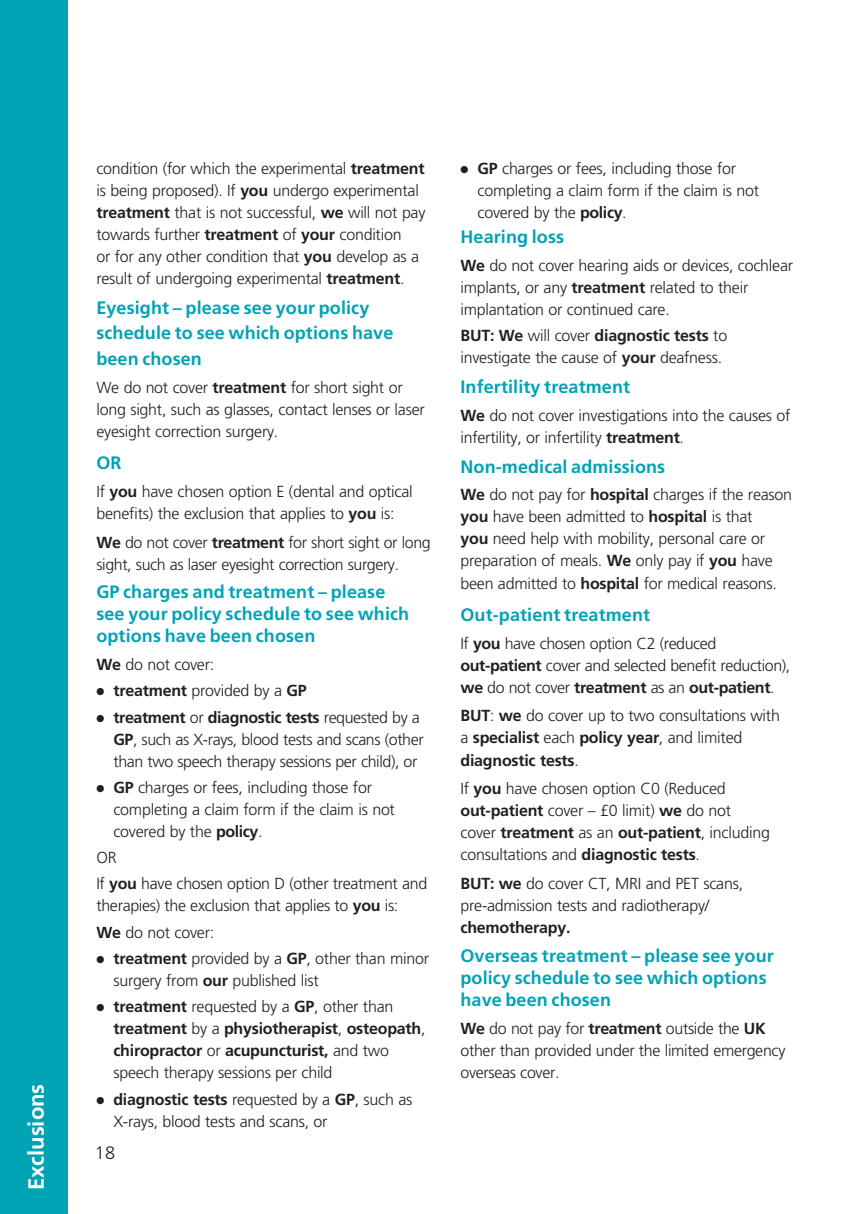
<style>
.page{position:relative;width:862px;height:1214px;background:#fff}
.page>*{position:absolute;margin:0;border:0;box-sizing:border-box;transform-origin:0 0}
.t1{font:700 22px "Frutiger LT Std";color:#fff}
.t2{font:700 18px/22px "Frutiger LT Std";letter-spacing:.005em;color:#00a3b4}
.t3{font:300 18px "Frutiger LT Std";color:#231f20}
.t4{font:300 16px/22px "Frutiger LT Std";letter-spacing:-.015em;color:#231f20}
.t5{font:700 16px/22px "Frutiger LT Std";letter-spacing:-.015em;color:#231f20}
.s1{font-weight:700}
.s2{font-weight:300}
</style>
<div class="page">
<div style="left:0;top:0;width:68px;height:1213px;background:#00a3b4"></div>
<h1 class="t1" style="left:26px;top:1189px;width:198px;rotate:-90deg">Cover and benefits</h1>
<h1 class="t1" style="left:23px;top:1189px;width:108px;rotate:-90deg">Exclusions</h1>
<p class="t4" style="left:96px;top:157px;width:331px">condition (for which the experimental <span class="s1">treatment </span>is being proposed). If <span class="s1">you</span> undergo experimental <span class="s1">treatment</span> that is not successful, <span class="s1">we</span> will not pay towards further <span class="s1">treatment</span> of <span class="s1">your</span> condition<br>or for any other condition that <span class="s1">you</span> develop as a result of undergoing experimental <span class="s1">treatment</span>.</p>
<p class="t2" style="left:96px;top:294px;width:298px;line-height:25.6px">Eyesight – please see your policy schedule to see which options have been chosen</p>
<p class="t4" style="left:96px;top:376px;width:330px">We do not cover <span class="s1">treatment</span> for short sight or long sight, such as glasses, contact lenses or laser eyesight correction surgery.</p>
<p class="t2" style="left:96px;top:452px;width:27px">OR</p>
<p class="t4" style="left:96px;top:480px;width:318px">If <span class="s1">you</span> have chosen option E (dental and optical benefits) the exclusion that applies to <span class="s1">you</span> is:</p>
<p class="t4" style="left:96px;top:531px;width:336px"><span class="s1">We</span> do not cover <span class="s1">treatment</span> for short sight or long sight, such as laser eyesight correction surgery.</p>
<p class="t2" style="left:96px;top:581px;width:314px">GP charges and treatment – please see your policy schedule to see which options have been chosen</p>
<p class="t4" style="left:96px;top:653px;width:119px"><span class="s1">We</span> do not cover:</p>
<p class="t5" style="left:96px;top:679px;width:212px">● treatment <span class="s2">provided by a</span> GP</p>
<p class="t4" style="left:113px;top:706px;width:312px;text-indent:-17px">● <span class="s1">treatment</span> or <span class="s1">diagnostic tests</span> requested by a<br><span class="s1">GP</span>, such as X-rays, blood tests and scans (other than two speech therapy sessions per child), or</p>
<p class="t4" style="left:113px;top:776px;width:283px;text-indent:-17px">● <span class="s1">GP</span> charges or fees, including those for completing a claim form if the claim is not covered by the <span class="s1">policy</span>.</p>
<p class="t4" style="left:96px;top:844px;width:332px;line-height:26.2px">OR<br>If <span class="s1">you</span> have chosen option D (other treatment and</p>
<p class="t4" style="left:96px;top:893px;width:303px;line-height:26.2px">therapies) the exclusion that applies to <span class="s1">you</span> is:<br><span class="s1">We</span> do not cover:</p>
<p class="t4" style="left:113px;top:947px;width:317px;text-indent:-17px">● <span class="s1">treatment</span> provided by a <span class="s1">GP</span>, other than minor surgery from <span class="s1">our</span> published list</p>
<p class="t5" style="left:113px;top:995px;width:313px;text-indent:-17px">● treatment <span class="s2">requested by a</span> GP<span class="s2">, other than </span>treatment <span class="s2">by a</span> physiotherapist<span class="s2">,</span> osteopath<span class="s2">, </span>chiropractor <span class="s2">or</span> acupuncturist, <span class="s2">and two speech therapy sessions per child</span></p>
<p class="t4" style="left:113px;top:1088px;width:300px;text-indent:-17px">● <span class="s1">diagnostic tests</span> requested by a <span class="s1">GP</span>, such as<br>X-rays, blood tests and scans, or</p>
<p class="t3" style="left:95px;top:1142px;width:22px">18</p>
<p class="t4" style="left:477px;top:157px;width:283px;text-indent:-17px">● <span class="s1">GP</span> charges or fees, including those for completing a claim form if the claim is not covered by the <span class="s1">policy</span>.</p>
<p class="t2" style="left:460px;top:226px;width:105px">Hearing loss</p>
<p class="t4" style="left:460px;top:255px;width:334px"><span class="s1">We</span> do not cover hearing aids or devices, cochlear implants, or any <span class="s1">treatment</span> related to their implantation or continued care.</p>
<p class="t4" style="left:460px;top:325px;width:268px"><span class="s1">BUT: We</span> will cover <span class="s1">diagnostic tests</span> to investigate the cause of <span class="s1">your</span> deafness.</p>
<p class="t2" style="left:460px;top:376px;width:171px">Infertility treatment</p>
<p class="t4" style="left:460px;top:404px;width:331px"><span class="s1">We</span> do not cover investigations into the causes of infertility, or infertility <span class="s1">treatment</span>.</p>
<p class="t2" style="left:460px;top:455px;width:206px">Non-medical admissions</p>
<p class="t4" style="left:460px;top:484px;width:333px"><span class="s1">We</span> do not pay for <span class="s1">hospital</span> charges if the reason <span class="s1">you</span> have been admitted to <span class="s1">hospital</span> is that<br><span class="s1">you</span> need help with mobility, personal care or preparation of meals. <span class="s1">We</span> only pay if <span class="s1">you</span> have been admitted to <span class="s1">hospital</span> for medical reasons.</p>
<p class="t2" style="left:460px;top:603px;width:191px">Out-patient treatment</p>
<p class="t4" style="left:460px;top:632px;width:331px">If <span class="s1">you</span> have chosen option C2 (reduced <span class="s1">out-patient</span> cover and selected benefit reduction), <span class="s1">we</span> do not cover <span class="s1">treatment</span> as an <span class="s1">out-patient</span>.</p>
<p class="t4" style="left:460px;top:705px;width:321px"><span class="s1">BUT</span>: <span class="s1">we</span> do cover up to two consultations with a <span class="s1">specialist</span> each <span class="s1">policy year</span>, and limited <span class="s1">diagnostic tests</span>.</p>
<p class="t4" style="left:460px;top:778px;width:311px">If <span class="s1">you</span> have chosen option C0 (Reduced <span class="s1">out-patient</span> cover – £0 limit) <span class="s1">we</span> do not cover <span class="s1">treatment</span> as an <span class="s1">out-patient</span>, including consultations and <span class="s1">diagnostic tests</span>.</p>
<p class="t4" style="left:460px;top:872px;width:284px"><span class="s1">BUT: we</span> do cover CT, MRI and PET scans, pre-admission tests and radiotherapy/</p>
<p class="t5" style="left:460px;top:916px;width:112px">chemotherapy.</p>
<p class="t2" style="left:460px;top:944px;width:315px">Overseas treatment – please see your policy schedule to see which options have been chosen</p>
<p class="t4" style="left:460px;top:1017px;width:326px"><span class="s1">We</span> do not pay for <span class="s1">treatment</span> outside the <span class="s1">UK </span>other than provided under the limited emergency overseas cover.</p>
</div>
